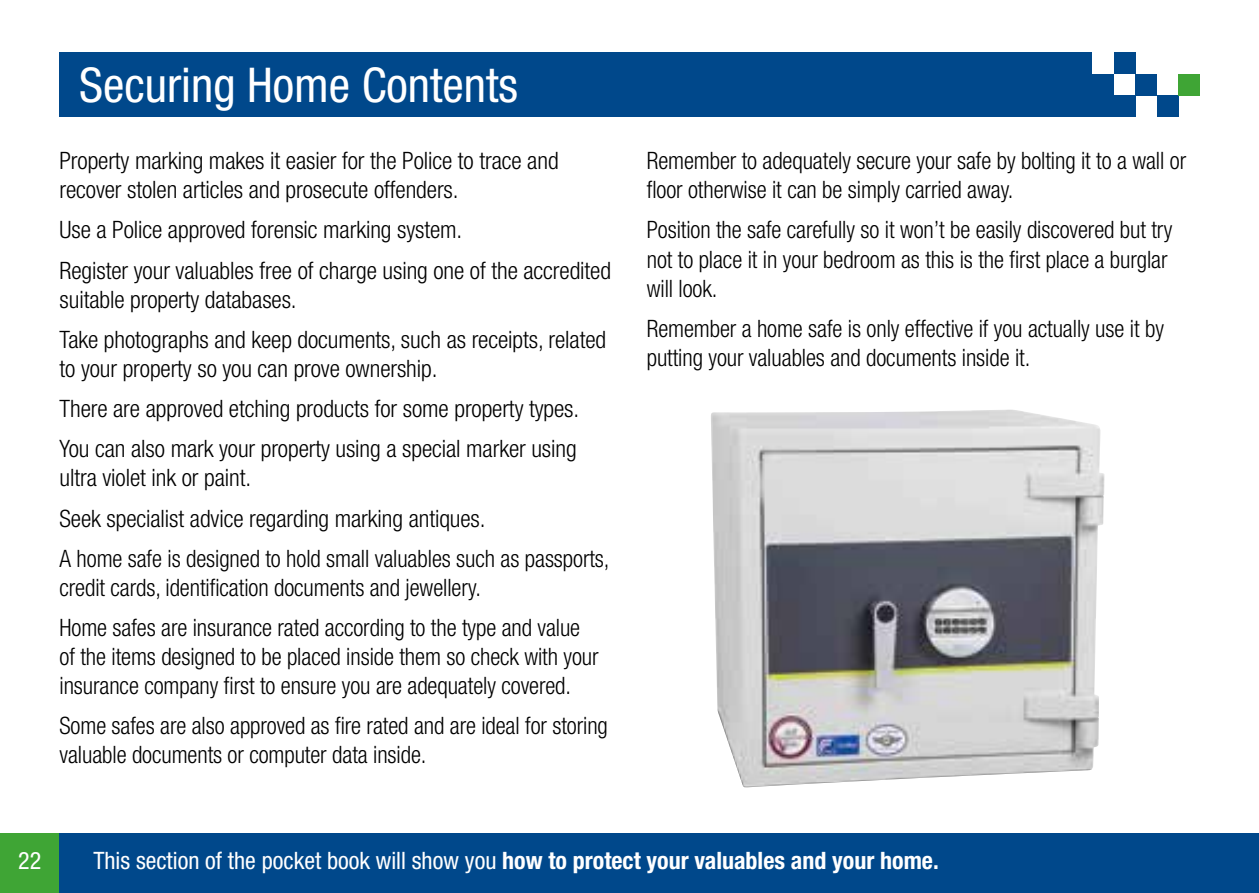
<style>
.page{position:relative;width:1259px;height:893px;background:#fff}
.page>*{position:absolute;margin:0;border:0;box-sizing:border-box;transform-origin:0 0}
.t1{font:condensed 48px "Helvetica Neue";color:#fff}
.t2{font:300 condensed 24px/29.1px "Helvetica Neue";letter-spacing:-.005em;color:#000}
.t3{font:condensed 24px "Helvetica Neue";color:#fff}
.s1{font-weight:700}
</style>
<div class="page">
<div style="left:0;top:833px;width:60px;height:60px;background:#3fa535"></div>
<div style="left:59px;top:833px;width:1200px;height:60px;background:#00488b"></div>
<img style="left:711px;top:410px;width:393px;height:378px">
<div style="left:1113px;top:52px;width:22px;height:22px;background:#00488b"></div>
<div style="left:1113px;top:95px;width:22px;height:22px;background:#00488b"></div>
<div style="left:1135px;top:74px;width:21px;height:21px;background:#00488b"></div>
<div style="left:1156px;top:95px;width:22px;height:22px;background:#00488b"></div>
<div style="left:1178px;top:74px;width:21px;height:21px;background:#3fa535"></div>
<div style="left:60px;top:52px;width:1053px;height:65px;background:#00488b"></div>
<div style="left:1092px;top:52px;width:21px;height:22px;background:#fff"></div>
<h1 class="t1" style="left:79px;top:57px;width:440px">Securing Home Contents</h1>
<p class="t2" style="left:60px;top:146px;width:500px">Property marking makes it easier for the Police to trace and recover stolen articles and prosecute offenders.</p>
<p class="t2" style="left:60px;top:210px;width:553px;line-height:40.2px">Use a Police approved forensic marking system.<br>Register your valuables free of charge using one of the accredited</p>
<p class="t2" style="left:60px;top:279px;width:548px;line-height:40.2px">suitable property databases.<br>Take photographs and keep documents, such as receipts, related</p>
<p class="t2" style="left:60px;top:348px;width:521px;line-height:40.2px">to your property so you can prove ownership.<br>There are approved etching products for some property types.<br>You can also mark your property using a special marker using</p>
<p class="t2" style="left:60px;top:458px;width:551px;line-height:40.2px">ultra violet ink or paint.<br>Seek specialist advice regarding marking antiques.<br>A home safe is designed to hold small valuables such as passports,</p>
<p class="t2" style="left:60px;top:567px;width:522px;line-height:40.2px">credit cards, identification documents and jewellery.<br>Home safes are insurance rated according to the type and value</p>
<p class="t2" style="left:60px;top:642px;width:540px">of the items designed to be placed inside them so check with your insurance company first to ensure you are adequately covered.</p>
<p class="t2" style="left:60px;top:711px;width:550px">Some safes are also approved as fire rated and are ideal for storing valuable documents or computer data inside.</p>
<p class="t2" style="left:647px;top:146px;width:541px">Remember to adequately secure your safe by bolting it to a wall or floor otherwise it can be simply carried away.</p>
<p class="t2" style="left:647px;top:215px;width:527px">Position the safe carefully so it won’t be easily discovered but try not to place it in your bedroom as this is the first place a burglar will look.</p>
<p class="t2" style="left:647px;top:314px;width:519px">Remember a home safe is only effective if you actually use it by putting your valuables and documents inside it.</p>
<p class="t3" style="left:18px;top:847px;width:25px">22</p>
<p class="t3" style="left:93px;top:847px;width:847px">This section of the pocket book will show you <span class="s1">how to protect your valuables and your home.</span></p>
</div>
